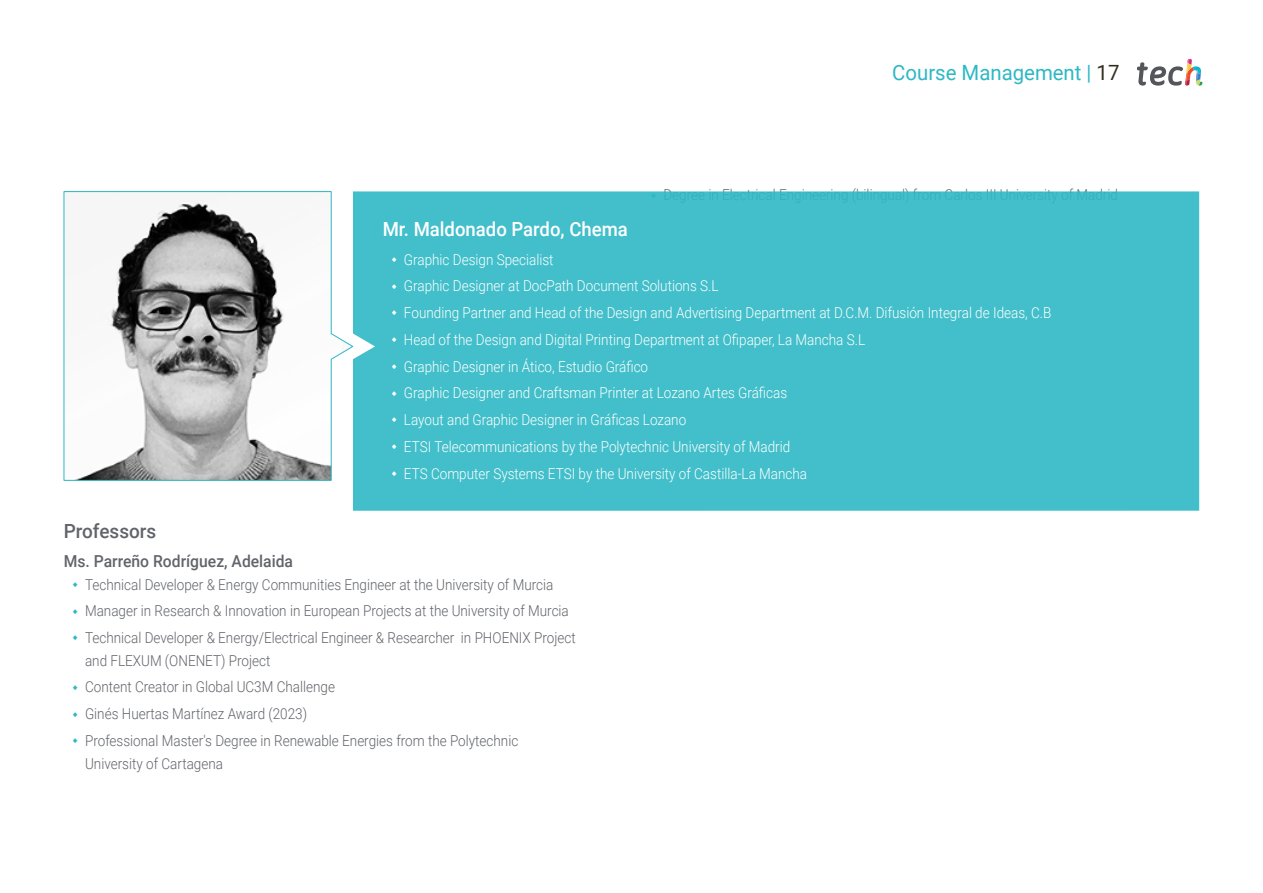
<style>
.page{position:relative;width:1263px;height:893px;background:#fff}
.page>*{position:absolute;margin:0;border:0;box-sizing:border-box;transform-origin:0 0}
.t1{font:21px "Roboto";color:#2db8c5}
.t2{font:500 19.5px "Roboto";color:#fff;scale:.95 1}
.t3{font:500 19.5px "Roboto";color:#61646a}
.t4{font:500 16.5px "Roboto";color:#61646a;scale:.95 1}
.t5{font:300 15px/26.7px "Roboto";color:#fff;scale:.9 1}
.t6{font:300 15px/26.7px "Roboto";color:#61646a;scale:.9 1}
.s1{color:#312e20}
</style>
<div class="page">
<div style="left:353px;top:191px;width:846px;height:320px;background:#42bfca"></div>
<svg style="left:64px;top:191px;width:289px;height:290px"></svg>
<svg style="left:1137px;top:59px;width:65px;height:27px"></svg>
<svg style="left:651px;top:193px;width:5px;height:5px"></svg>
<svg style="left:392px;top:257px;width:5px;height:5px"></svg>
<svg style="left:392px;top:284px;width:5px;height:5px"></svg>
<svg style="left:392px;top:310px;width:5px;height:5px"></svg>
<svg style="left:392px;top:337px;width:5px;height:5px"></svg>
<svg style="left:392px;top:364px;width:5px;height:5px"></svg>
<svg style="left:392px;top:391px;width:5px;height:5px"></svg>
<svg style="left:392px;top:417px;width:5px;height:5px"></svg>
<svg style="left:392px;top:444px;width:5px;height:5px"></svg>
<svg style="left:392px;top:471px;width:5px;height:5px"></svg>
<h1 class="t1" style="left:892px;top:57px;width:229px">Course Management | <span class="s1">17</span></h1>
<h2 class="t2" style="left:383px;top:215px;width:259px">Mr. Maldonado Pardo, Chema</h2>
<p class="t5" style="left:404px;top:245px;width:721px">Graphic Design Specialist<br>Graphic Designer at DocPath Document Solutions S.L<br>Founding Partner and Head of the Design and Advertising Department at D.C.M. Difusión Integral de Ideas, C.B Head of the Design and Digital Printing Department at Ofipaper, La Mancha S.L<br>Graphic Designer in Ático, Estudio Gráfico<br>Graphic Designer and Craftsman Printer at Lozano Artes Gráficas<br>Layout and Graphic Designer in Gráficas Lozano<br>ETSI Telecommunications by the Polytechnic University of Madrid<br>ETS Computer Systems ETSI by the University of Castilla-La Mancha</p>
<h2 class="t3" style="left:64px;top:517px;width:94px">Professors</h2>
<p class="t4" style="left:64px;top:550px;width:243px">Ms. Parreño Rodríguez, Adelaida</p>
<p class="t6" style="left:85px;top:570px;width:547px">Technical Developer &amp; Energy Communities Engineer at the University of Murcia<br>Manager in Research &amp; Innovation in European Projects at the University of Murcia<br>Technical Developer &amp; Energy/Electrical Engineer &amp; Researcher in PHOENIX Project</p>
<p class="t6" style="left:85px;top:646px;width:483px">and FLEXUM (ONENET) Project<br>Content Creator in Global UC3M Challenge<br>Ginés Huertas Martínez Award (2023)<br>Professional Master's Degree in Renewable Energies from the Polytechnic</p>
<p class="t6" style="left:85px;top:749px;width:155px">University of Cartagena</p>
</div>
